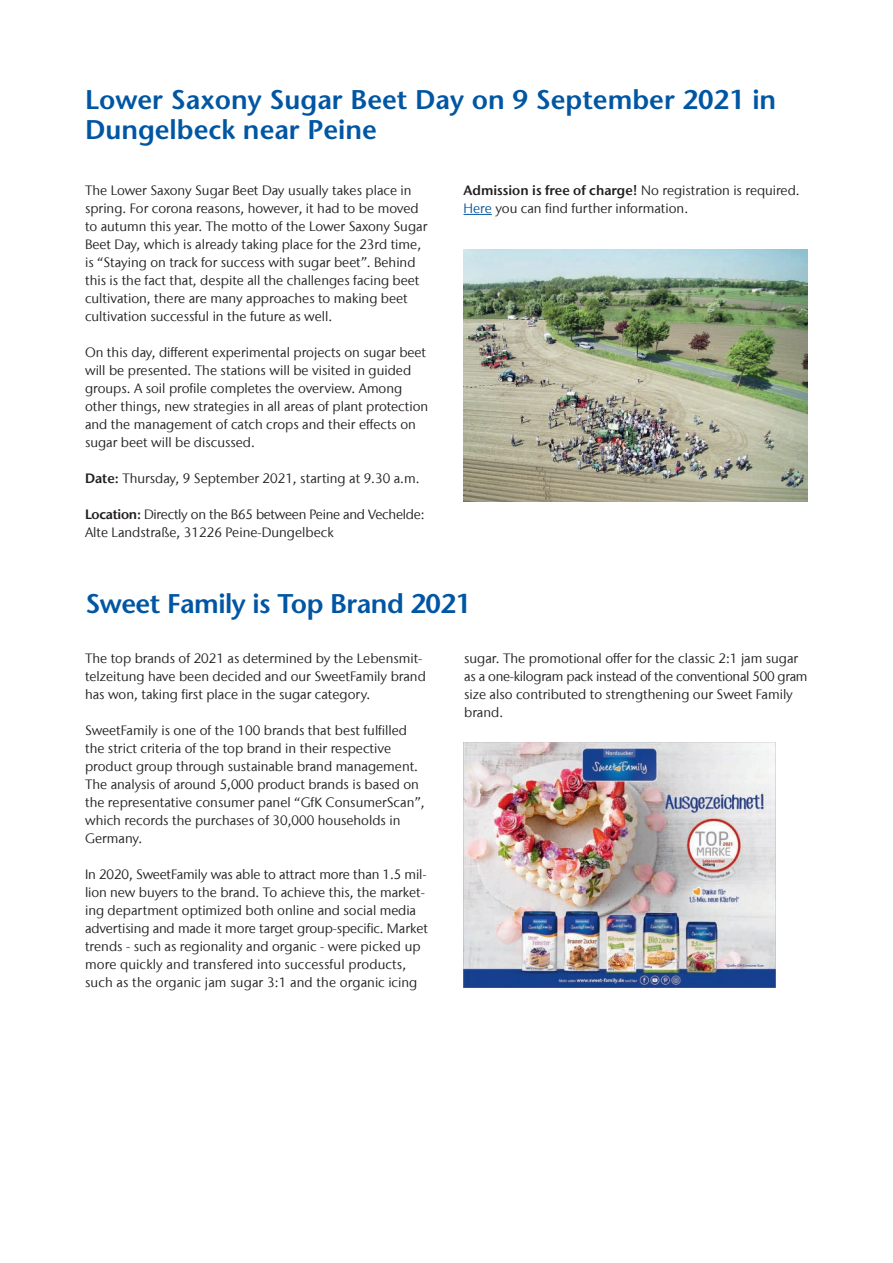
<style>
.page{position:relative;width:893px;height:1263px;background:#fff}
.page>*{position:absolute;margin:0;border:0;box-sizing:border-box;transform-origin:0 0}
.t1{font:600 27px/30px "Stone Sans";color:#0156a3}
.t2{font:600 27px "Stone Sans";letter-spacing:-.02em;color:#0156a3}
.t3{font:13.5px/18px "Stone Sans IIITC Com";color:#231f20}
.s1{font-weight:600}
.s2{color:#0156a3}
</style>
<div class="page">
<svg style="left:463px;top:214px;width:29px;height:1px"></svg>
<img style="left:463px;top:249px;width:345px;height:252px">
<img style="left:463px;top:742px;width:312px;height:245px">
<h1 class="t1" style="left:85px;top:84px;width:693px">Lower Saxony Sugar Beet Day on 9 September 2021 in<br>Dungelbeck near Peine</h1>
<p class="t3" style="left:85px;top:181px;width:344px">The Lower Saxony Sugar Beet Day usually takes place in spring. For corona reasons, however, it had to be moved to autumn this year. The motto of the Lower Saxony Sugar Beet Day, which is already taking place for the 23rd time, is “Staying on track for success with sugar beet”. Behind this is the fact that, despite all the challenges facing beet cultivation, there are many approaches to making beet cultivation successful in the future as well.</p>
<p class="t3" style="left:85px;top:343px;width:345px">On this day, different experimental projects on sugar beet will be presented. The stations will be visited in guided groups. A soil profile completes the overview. Among other things, new strategies in all areas of plant protection and the management of catch crops and their effects on sugar beet will be discussed.</p>
<p class="t3" style="left:85px;top:469px;width:336px"><span class="s1">Date:</span> Thursday, 9 September 2021, starting at 9.30 a.m.</p>
<p class="t3" style="left:85px;top:505px;width:341px"><span class="s1">Location:</span> Directly on the B65 between Peine and Vechelde:<br>Alte Landstraße, 31226 Peine-Dungelbeck</p>
<p class="t3" style="left:463px;top:181px;width:338px"><span class="s1">Admission is free of charge!</span> No registration is required.<br><span class="s2">Here</span> you can find further information.</p>
<h1 class="t2" style="left:85px;top:586px;width:387px">Sweet Family is Top Brand 2021</h1>
<p class="t3" style="left:464px;top:649px;width:345px">sugar. The promotional offer for the classic 2:1 jam sugar as a one-kilogram pack instead of the conventional 500 gram size also contributed to strengthening our Sweet Family brand.</p>
<p class="t3" style="left:85px;top:649px;width:342px">The top brands of 2021 as determined by the Lebensmit&shy;telzeitung have been decided and our SweetFamily brand has won, taking first place in the sugar category.</p>
<p class="t3" style="left:85px;top:721px;width:341px">SweetFamily is one of the 100 brands that best fulfilled the strict criteria of the top brand in their respective product group through sustainable brand management.<br>The analysis of around 5,000 product brands is based on the representative consumer panel “GfK ConsumerScan”, which records the purchases of 30,000 households in Germany.</p>
<p class="t3" style="left:85px;top:865px;width:344px">In 2020, SweetFamily was able to attract more than 1.5 mil&shy;lion new buyers to the brand. To achieve this, the market&shy;ing department optimized both online and social media advertising and made it more target group-specific. Market trends - such as regionality and organic - were picked up more quickly and transfered into successful products, such as the organic jam sugar 3:1 and the organic icing</p>
</div>
